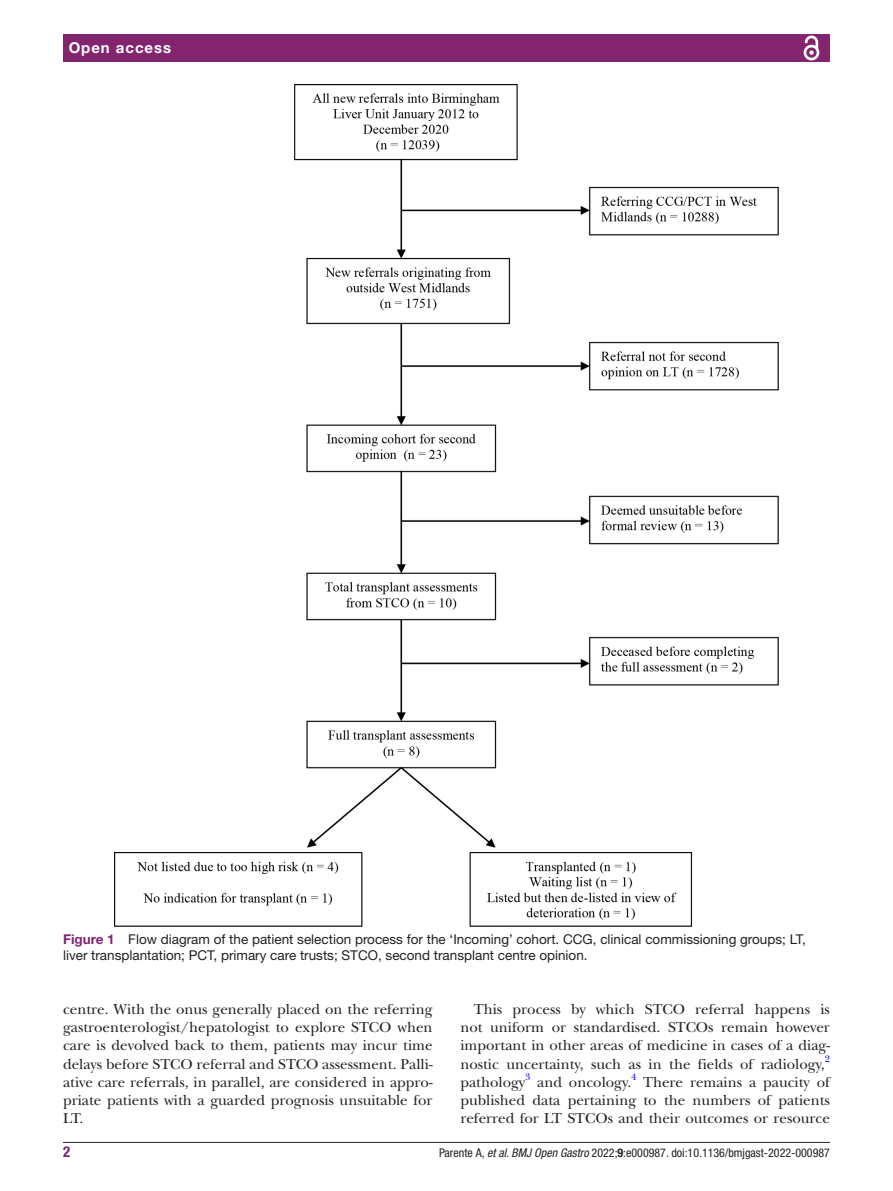
<style>
.page{position:relative;width:893px;height:1191px;background:#fff}
.page>*{position:absolute;margin:0;border:0;box-sizing:border-box;transform-origin:0 0}
.t1{font:15px/18.3px "New Baskerville";color:#231f20;text-align:justify}
.t2{font:700 15px "Helvetica Neue LT Std";letter-spacing:.065em;color:#fff}
.t3{font:700 condensed 15px "Helvetica Neue LT Std";color:#83246f}
.t4{font:13.5px/16.2px "Helvetica Neue LT Std";color:#231f20}
.t5{font:condensed 12px "Helvetica Neue LT Std";color:#231f20}
.t6{font:9.9px "New Baskerville";color:#00f}
.s1{font-weight:700;color:#83246f}
.s2{font-style:italic}
.s3{font-weight:700}
</style>
<div class="page">
<hr style="left:63px;top:1142px;width:767px;height:1px;background:#231f20">
<div style="left:63px;top:34px;width:767px;height:28px;background:#83246f"></div>
<svg style="left:803px;top:35px;width:17px;height:26px"></svg>
<img style="left:115px;top:84px;width:663px;height:842px">
<p class="t2" style="left:69px;top:39px;width:104px">Open access</p>
<p class="t4" style="left:63px;top:931px;width:744px"><span class="s1">Figure 1</span> Flow diagram of the patient selection process for the ‘Incoming’ cohort. CCG, clinical commissioning groups; LT, liver transplantation; PCT, primary care trusts; STCO, second transplant centre opinion.</p>
<p class="t1" style="left:63px;top:999px;width:371px">centre. With the onus generally placed on the referring gastroenterologist/hepatologist to explore STCO when care is devolved back to them, patients may incur time delays before STCO referral and STCO assessment. Palli&shy;ative care referrals, in parallel, are considered in appro&shy;priate patients with a guarded prognosis unsuitable for LT.</p>
<p class="t1" style="left:460px;top:999px;width:371px;text-indent:14px">This process by which STCO referral happens is not uniform or standardised. STCOs remain however important in other areas of medicine in cases of a diag&shy;nostic uncertainty, such as in the fields of radiology,</p>
<p class="t6" style="left:825px;top:1052px;width:7px">2</p>
<p class="t1" style="left:460px;top:1073px;width:66px">pathology</p>
<p class="t6" style="left:525px;top:1071px;width:7px">3</p>
<p class="t1" style="left:537px;top:1073px;width:96px">and oncology.</p>
<p class="t6" style="left:631px;top:1071px;width:7px">4</p>
<p class="t1" style="left:460px;top:1073px;width:371px;text-indent:183px">There remains a paucity of published data pertaining to the numbers of patients referred for LT STCOs and their outcomes or resource</p>
<p class="t3" style="left:63px;top:1142px;width:9px">2</p>
<p class="t5" style="left:439px;top:1145px;width:392px">Parente A, <span class="s2">et al</span>. <span class="s2">BMJ Open Gastro</span> 2022;<span class="s3">9</span>:e000987. doi:10.1136/bmjgast-2022-000987</p>
</div>
